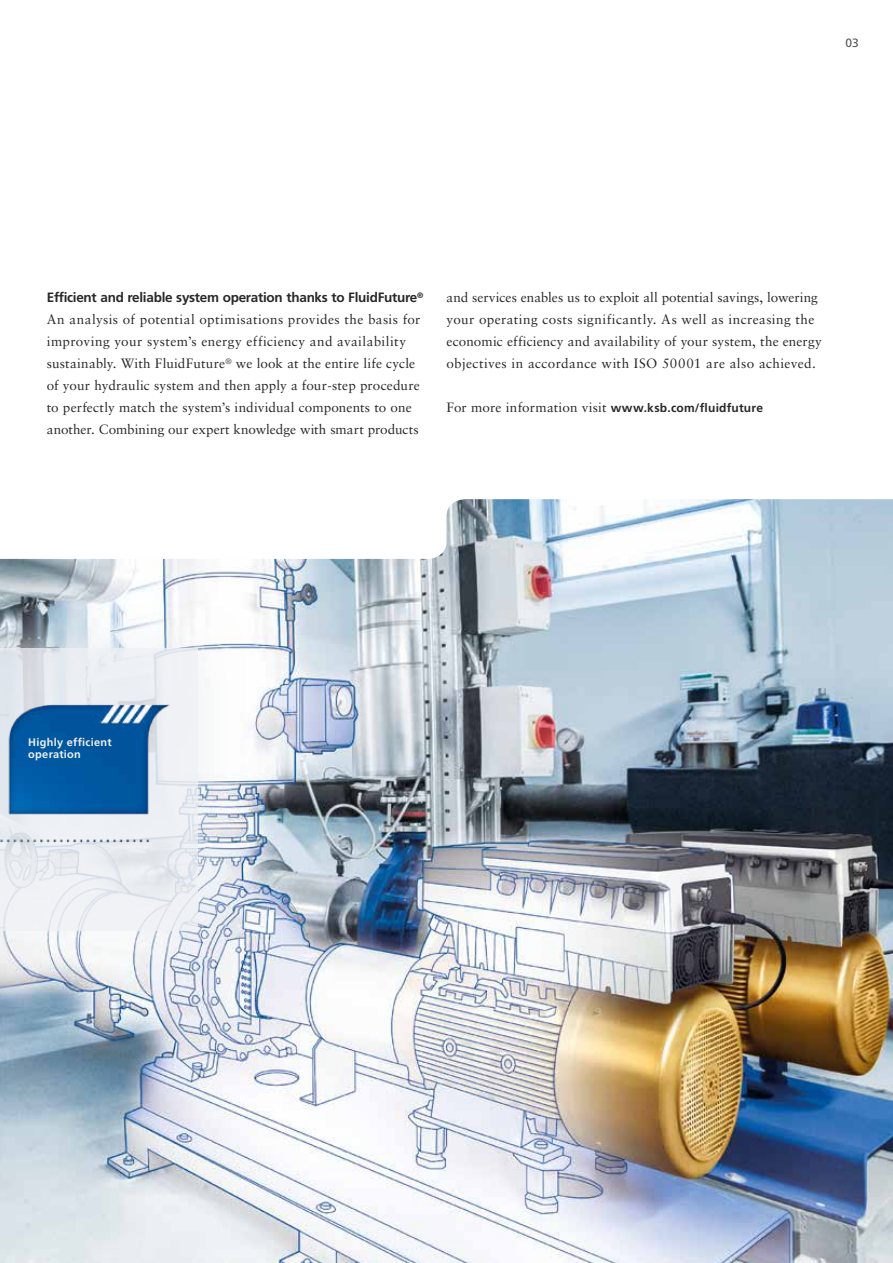
<style>
.page{position:relative;width:893px;height:1263px;background:#fff}
.page>*{position:absolute;margin:0;border:0;box-sizing:border-box;transform-origin:0 0}
.t1{font:13.5px/21.9px "Sabon LT Std";letter-spacing:.015em;color:#282828}
.t2{font:700 13.5px "Frutiger LT Pro";letter-spacing:-.02em;color:#282828}
.t3{font:12px "Frutiger LT Pro";color:#565657}
.t4{font:700 10.95px/12.8px "Frutiger LT Pro";letter-spacing:.025em;color:#eff1f5}
.s1{font-family:"Frutiger LT Pro";font-weight:700;font-size:12px}
</style>
<div class="page">
<img style="left:0;top:499px;width:893px;height:764px">
<svg style="left:0;top:601px;width:246px;height:377px"></svg>
<svg style="left:0;top:648px;width:198px;height:283px;fill:#eff1f5"></svg>
<img style="left:0;top:663px;width:275px;height:251px">
<p class="t3" style="left:845px;top:36px;width:15px">03</p>
<p class="t2" style="left:47px;top:290px;width:378px">Efficient and reliable system operation thanks to FluidFuture<sup>®</sup></p>
<p class="t1" style="left:47px;top:308px;width:375px">An analysis of potential optimisations provides the basis for improving your system’s energy efficiency and availability sustainably. With FluidFuture<sup>®</sup> we look at the entire life cycle of your hydraulic system and then apply a four-step procedure to perfectly match the system’s individual components to one another. Combining our expert knowledge with smart products</p>
<p class="t1" style="left:446px;top:287px;width:377px">and services enables us to exploit all potential savings, lowering your operating costs significantly. As well as increasing the economic efficiency and availability of your system, the energy objectives in accordance with ISO 50001 are also achieved.</p>
<p class="t1" style="left:446px;top:396px;width:318px">For more information visit <span class="s1">www.ksb.com/fluidfuture</span></p>
<p class="t4" style="left:28px;top:735px;width:85px">Highly efficient operation</p>
</div>
